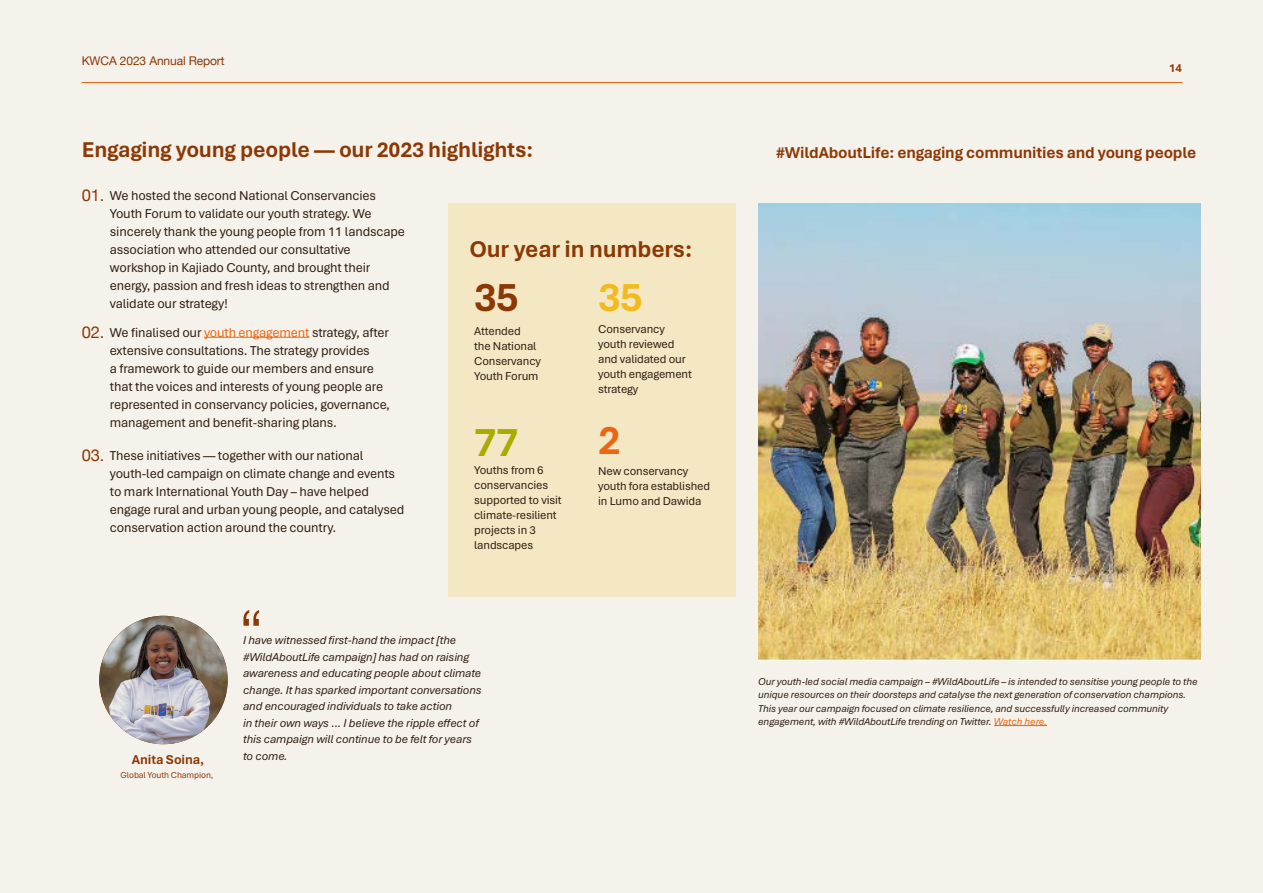
<style>
.page{position:relative;width:1263px;height:893px;background:#f5f2eb}
.page>*{position:absolute;margin:0;border:0;box-sizing:border-box;transform-origin:0 0}
.t1{font:300 64.5px "Helvetica Neue";color:#8c3805}
.t2{font:700 42px "Aptos";color:#8c3805}
.t3{font:700 42px "Aptos";color:#a8ab00}
.t4{font:700 42px "Aptos";color:#f2ba1c}
.t5{font:700 42px "Aptos";color:#eb6612}
.t6{font:700 24px "Aptos";letter-spacing:-.01em;color:#8c3805}
.t7{font:700 22.5px "Aptos";letter-spacing:-.01em;color:#8c3805}
.t8{font:700 16.5px "Aptos";letter-spacing:-.01em;color:#8c3805}
.t9{font:16.5px "Helvetica Neue";color:#8c3805}
.t10{font:13.5px/18px "Aptos";letter-spacing:-.01em;color:#2e1c0f}
.t11{font:700 13.5px "Aptos";letter-spacing:-.01em;color:#8c3805}
.t12{font:italic 12px/16.5px "Aptos";letter-spacing:-.01em;color:#2e1c0f}
.t13{font:12px/15px "Aptos";letter-spacing:-.01em;color:#2e1c0f}
.t14{font:12px "Helvetica Neue";letter-spacing:-.01em;color:#8c3805}
.t15{font:700 12px "Aptos";color:#8c3805}
.t16{font:italic 10.5px/13.5px "Aptos";letter-spacing:-.01em;color:#2e1c0f}
.t17{font:9px "Aptos";letter-spacing:-.01em;color:#8c3805}
.s1{color:#eb6612}
</style>
<div class="page">
<hr style="left:82px;top:82px;width:1100px;height:1px;background:#eb6612">
<hr style="left:204px;top:337px;width:105px;height:1px;background:#eb6612">
<div style="left:448px;top:203px;width:288px;height:393px;background:#f4e7c4"></div>
<img style="left:99px;top:616px;width:129px;height:128px;border-radius:64px">
<hr style="left:994px;top:725px;width:53px;height:1px;background:#eb6612">
<img style="left:758px;top:203px;width:442px;height:457px">
<p class="t14" style="left:82px;top:52px;width:144px">KWCA 2023 Annual Report</p>
<p class="t15" style="left:1169px;top:60px;width:14px">14</p>
<h3 class="t7" style="left:82px;top:134px;width:453px">Engaging young people — our 2023 highlights:</h3>
<p class="t8" style="left:776px;top:141px;width:422px">#WildAboutLife: engaging communities and young people</p>
<p class="t9" style="left:82px;top:183px;width:24px">01.</p>
<p class="t10" style="left:110px;top:186px;width:297px">We hosted the second National Conservancies Youth Forum to validate our youth strategy. We sincerely thank the young people from 11 landscape association who attended our consultative workshop in Kajiado County, and brought their energy, passion and fresh ideas to strengthen and validate our strategy!</p>
<p class="t10" style="left:110px;top:323px;width:282px">We finalised our <span class="s1">youth engagement</span> strategy, after extensive consultations. The strategy provides<br>a framework to guide our members and ensure that the voices and interests of young people are represented in conservancy policies, governance, management and benefit-sharing plans.</p>
<p class="t10" style="left:110px;top:446px;width:296px">These initiatives — together with our national youth-led campaign on climate change and events to mark International Youth Day – have helped engage rural and urban young people, and catalysed conservation action around the country.</p>
<h3 class="t6" style="left:469px;top:232px;width:224px">Our year in numbers:</h3>
<h2 class="t4" style="left:598px;top:269px;width:46px">35</h2>
<h2 class="t2" style="left:474px;top:269px;width:46px">35</h2>
<p class="t13" style="left:598px;top:322px;width:95px">Conservancy youth reviewed and validated our youth engagement strategy</p>
<p class="t9" style="left:82px;top:320px;width:24px">02.</p>
<p class="t13" style="left:474px;top:323px;width:68px">Attended<br>the National<br>Conservancy<br>Youth Forum</p>
<h2 class="t3" style="left:474px;top:414px;width:46px">77</h2>
<h2 class="t5" style="left:598px;top:412px;width:24px">2</h2>
<p class="t9" style="left:82px;top:443px;width:24px">03.</p>
<p class="t13" style="left:474px;top:462px;width:89px">Youths from 6 conservancies supported to visit climate-resilient projects in 3 landscapes</p>
<p class="t13" style="left:598px;top:463px;width:113px">New conservancy youth fora established in Lumo and Dawida</p>
<p class="t11" style="left:132px;top:751px;width:74px">Anita Soina,</p>
<p class="t17" style="left:121px;top:769px;width:94px">Global Youth Champion,</p>
<h1 class="t1" style="left:239px;top:581px;width:25px">“</h1>
<p class="t12" style="left:243px;top:632px;width:240px">I have witnessed first-hand the impact [the #WildAboutLife campaign] has had on raising awareness and educating people about climate change. It has sparked important conversations and encouraged individuals to take action<br>in their own ways ... I believe the ripple effect of this campaign will continue to be felt for years to come.</p>
<p class="t16" style="left:758px;top:674px;width:441px">Our youth-led social media campaign – #WildAboutLife – is intended to sensitise young people to the unique resources on their doorsteps and catalyse the next generation of conservation champions.<br>This year our campaign focused on climate resilience, and successfully increased community engagement, with #WildAboutLife trending on Twitter. <span class="s1">Watch here.</span></p>
</div>
